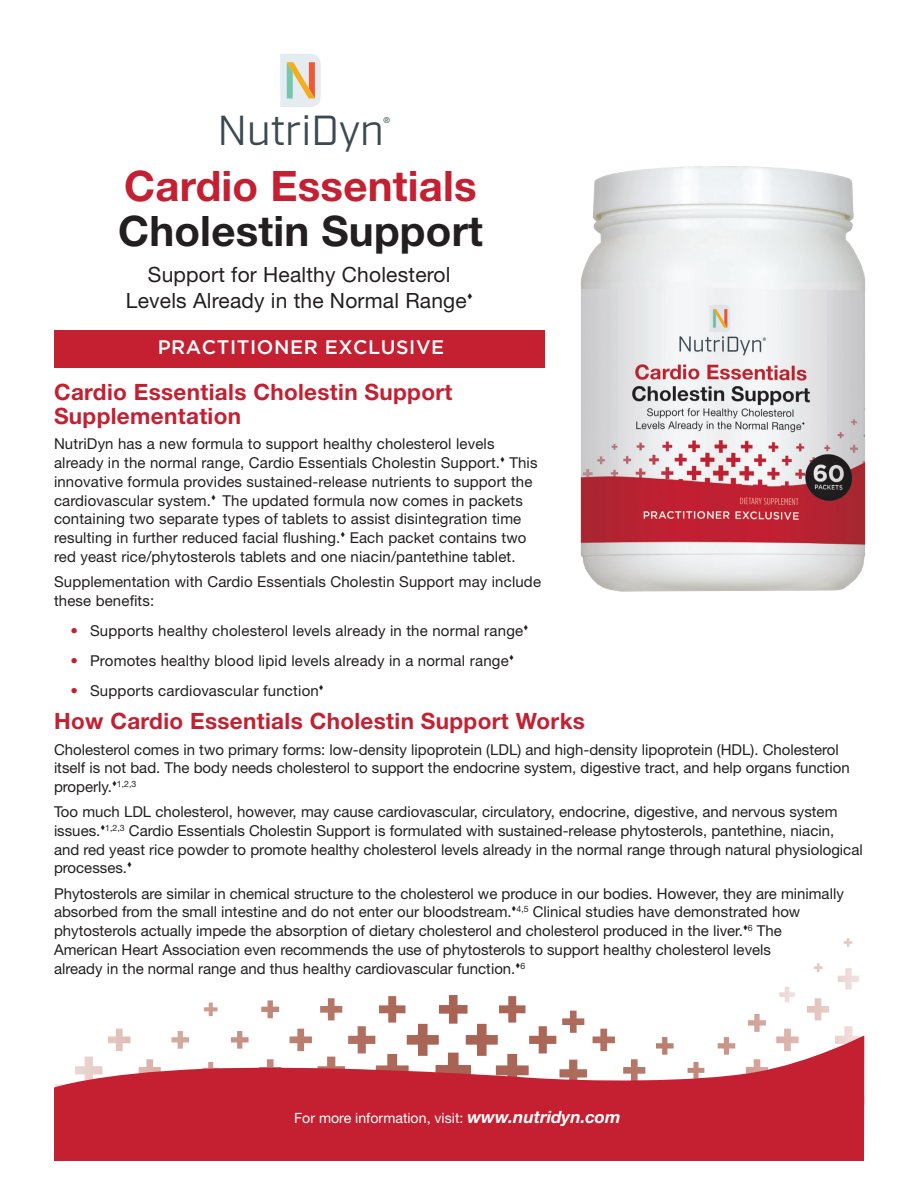
<style>
.page{position:relative;width:918px;height:1188px;background:#fff}
.page>*{position:absolute;margin:0;border:0;box-sizing:border-box;transform-origin:0 0}
.t1{font:700 42px "Helvetica Neue LT Std";letter-spacing:.005em;color:#c42032}
.t2{font:700 42px "Helvetica Neue LT Std";letter-spacing:.005em;color:#231f20}
.t3{font:41.85px "Industry";color:#3b4951}
.t4{font:700 22.5px/24px "Helvetica Neue LT Std";letter-spacing:.015em;color:#c42032}
.t5{font:21px "Helvetica Neue LT Std";letter-spacing:.01em;color:#231f20}
.t6{font:500 19.5px "Gotham";letter-spacing:.03em;color:#fff}
.t7{font:15px/18.8px "Helvetica Neue LT Std";color:#231f20}
.t8{font:14.1px "Helvetica Neue LT Std";color:#fff}
.t9{font:8.7px "Helvetica Neue LT Std";color:#231f20}
.t10{font:8.1px "Helvetica Neue LT Std";color:#3b4951}
.s1{color:#c42032}
.s2{font-weight:700;font-style:italic;font-size:16.95px}
</style>
<div class="page">
<svg style="left:177px;top:1031px;width:6px;height:4px"></svg>
<svg style="left:116px;top:1029px;width:7px;height:6px"></svg>
<svg style="left:204px;top:1003px;width:14px;height:13px"></svg>
<svg style="left:237px;top:1031px;width:6px;height:4px"></svg>
<svg style="left:261px;top:995px;width:347px;height:40px"></svg>
<svg style="left:748px;top:963px;width:117px;height:177px"></svg>
<svg style="left:844px;top:938px;width:8px;height:9px"></svg>
<div style="left:54px;top:330px;width:490px;height:38px;background:#c42032"></div>
<svg style="left:54px;top:1035px;width:810px;height:126px;fill:#c42032"></svg>
<svg style="left:280px;top:54px;width:41px;height:53px;background:#ded6c4"></svg>
<img style="left:580px;top:166px;width:286px;height:426px">
<h2 class="t3" style="left:218px;top:106px;width:168px">NutriDyn</h2>
<p class="t10" style="left:384px;top:115px;width:8px">®</p>
<p class="t1" style="left:124px;top:160px;width:354px">Cardio Essentials</p>
<p class="t2" style="left:118px;top:205px;width:367px">Cholestin Support</p>
<p class="t5" style="left:148px;top:262px;width:304px">Support for Healthy Cholesterol</p>
<p class="t5" style="left:126px;top:288px;width:343px">Levels Already in the Normal Range</p>
<p class="t6" style="left:158px;top:336px;width:288px">PRACTITIONER EXCLUSIVE</p>
<p class="t4" style="left:54px;top:380px;width:400px">Cardio Essentials Cholestin Support<br>Supplementation</p>
<p class="t7" style="left:54px;top:434px;width:485px">NutriDyn has a new formula to support healthy cholesterol levels already in the normal range, Cardio Essentials Cholestin Support.▼ This innovative formula provides sustained-release nutrients to support the cardiovascular system.▼ The updated formula now comes in packets containing two separate types of tablets to assist disintegration time resulting in further reduced facial flushing.▼ Each packet contains two red yeast rice/phytosterols tablets and one niacin/pantethine tablet.</p>
<p class="t7" style="left:54px;top:572px;width:489px">Supplementation with Cardio Essentials Cholestin Support may include these benefits:</p>
<p class="t7" style="left:70px;top:621px;width:454px"><span class="s1">•</span> Supports healthy cholesterol levels already in the normal range</p>
<p class="t7" style="left:70px;top:651px;width:440px"><span class="s1">•</span> Promotes healthy blood lipid levels already in a normal range</p>
<p class="t7" style="left:70px;top:681px;width:250px"><span class="s1">•</span> Supports cardiovascular function</p>
<p class="t4" style="left:54px;top:709px;width:533px">How Cardio Essentials Cholestin Support Works</p>
<p class="t7" style="left:54px;top:740px;width:797px">Cholesterol comes in two primary forms: low-density lipoprotein (LDL) and high-density lipoprotein (HDL). Cholesterol itself is not bad. The body needs cholesterol to support the endocrine system, digestive tract, and help organs function properly.</p>
<p class="t9" style="left:112px;top:779px;width:26px">▼1,2,3</p>
<p class="t7" style="left:54px;top:802px;width:810px">Too much LDL cholesterol, however, may cause cardiovascular, circulatory, endocrine, digestive, and nervous system issues.▼<sup>1,2,3</sup> Cardio Essentials Cholestin Support is formulated with sustained-release phytosterols, pantethine, niacin, and red yeast rice powder to promote healthy cholesterol levels already in the normal range through natural physiological processes.</p>
<p class="t7" style="left:54px;top:884px;width:791px">Phytosterols are similar in chemical structure to the cholesterol we produce in our bodies. However, they are minimally absorbed from the small intestine and do not enter our bloodstream.▼<sup>4,5</sup> Clinical studies have demonstrated how phytosterols actually impede the absorption of dietary cholesterol and cholesterol produced in the liver.▼<sup>6</sup> The American Heart Association even recommends the use of phytosterols to support healthy cholesterol levels<br>already in the normal range and thus healthy cardiovascular function.</p>
<p class="t9" style="left:515px;top:960px;width:11px">▼6</p>
<p class="t8" style="left:294px;top:1110px;width:328px">For more information, visit: <span class="s2">www.nutridyn.com</span></p>
</div>
